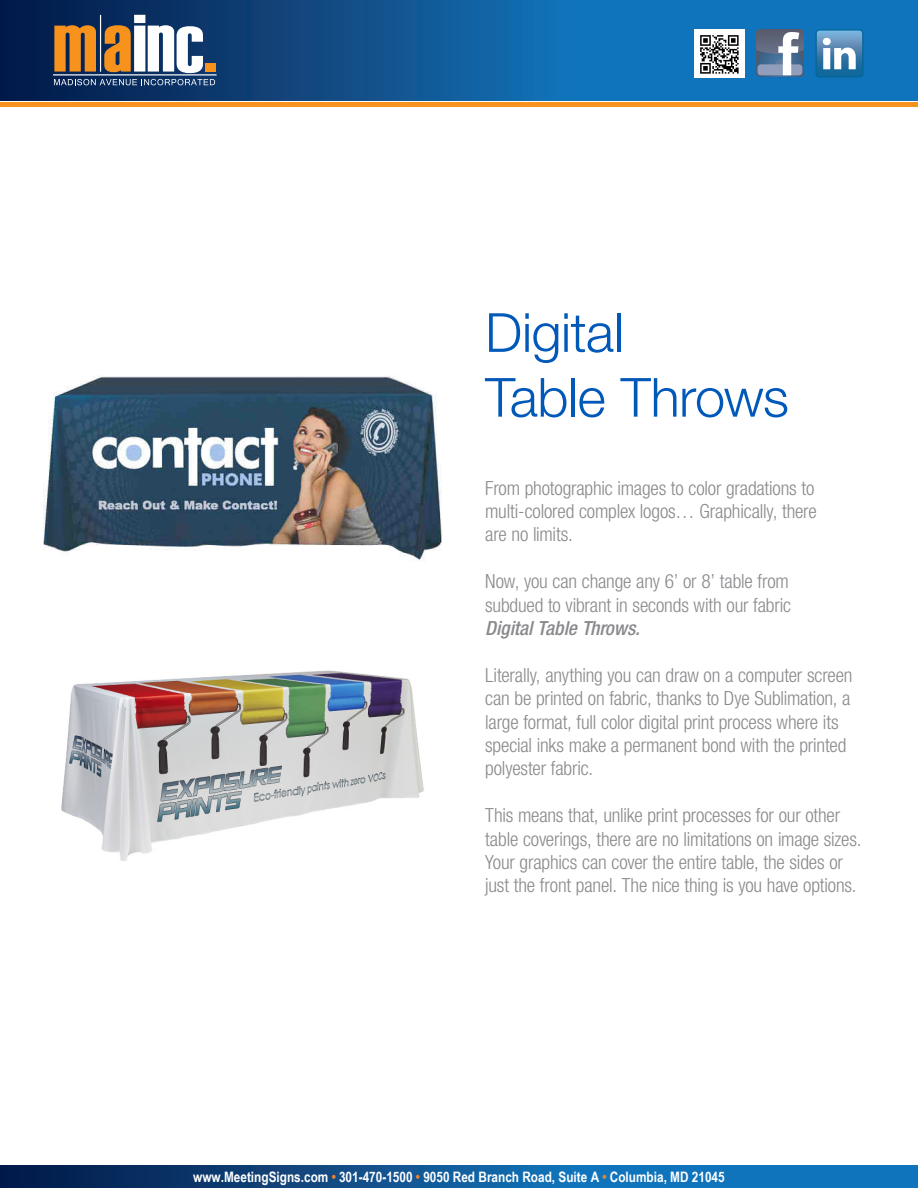
<style>
.page{position:relative;width:918px;height:1188px;background:#fff}
.page>*{position:absolute;margin:0;border:0;box-sizing:border-box;transform-origin:0 0}
.t1{font:300 54px "Helvetica Neue";letter-spacing:-.01em;color:#0058b8}
.t2{font:300 condensed 19.5px/23.4px "Helvetica Neue";letter-spacing:-.01em;color:#8a8a8e}
.t3{font:italic 500 condensed 19.5px "Helvetica Neue";letter-spacing:-.005em;color:#8a8a8e}
.t4{font:700 14.4px "Arial Narrow";color:#fff}
.s1{color:#f58427}
</style>
<div class="page">
<svg style="left:0;top:1165px;width:918px;height:23px;background:#0e5694"></svg>
<svg style="left:0;top:0;width:918px;height:100px;background:#0f5897"></svg>
<svg style="left:54px;top:25px;width:42px;height:47px;background:#c77d27"></svg>
<hr style="left:100px;top:15px;width:1px;height:57px;background:#fff">
<svg style="left:104px;top:15px;width:99px;height:58px"></svg>
<div style="left:205px;top:63px;width:11px;height:9px;background:#f7931d"></div>
<svg style="left:54px;top:79px;width:161px;height:6px"></svg>
<hr style="left:53px;top:74px;width:164px;height:1px;background:#fff">
<hr style="left:0;top:102px;width:918px;height:4px;background:#f7931d">
<svg style="left:756px;top:29px;width:48px;height:48px"></svg>
<svg style="left:816px;top:29px;width:47px;height:49px"></svg>
<img style="left:695px;top:29px;width:50px;height:48px">
<img style="left:43px;top:376px;width:399px;height:185px">
<img style="left:61px;top:670px;width:363px;height:191px">
<p class="t1" style="left:485px;top:300px;width:140px">Digital</p>
<p class="t1" style="left:485px;top:364px;width:305px">Table Throws</p>
<p class="t2" style="left:485px;top:476px;width:331px">From photographic images to color gradations to</p>
<p class="t2" style="left:485px;top:499px;width:333px">multi-colored complex logos… Graphically, there</p>
<p class="t2" style="left:485px;top:523px;width:89px">are no limits.</p>
<p class="t2" style="left:485px;top:569px;width:305px">Now, you can change any 6’ or 8’ table from</p>
<p class="t2" style="left:485px;top:593px;width:308px">subdued to vibrant in seconds with our fabric</p>
<p class="t3" style="left:485px;top:616px;width:156px">Digital Table Throws.</p>
<p class="t2" style="left:485px;top:663px;width:369px">Literally, anything you can draw on a computer screen can be printed on fabric, thanks to Dye Sublimation, a large format, full color digital print process where its special inks make a permanent bond with the printed polyester fabric.</p>
<p class="t2" style="left:485px;top:803px;width:378px">This means that, unlike print processes for our other table coverings, there are no limitations on image sizes.<br>Your graphics can cover the entire table, the sides or just the front panel. The nice thing is you have options.</p>
<p class="t4" style="left:193px;top:1166px;width:533px">www.MeetingSigns.com <span class="s1">•</span> 301-470-1500 <span class="s1">•</span> 9050 Red Branch Road, Suite A <span class="s1">•</span> Columbia, MD 21045</p>
</div>
